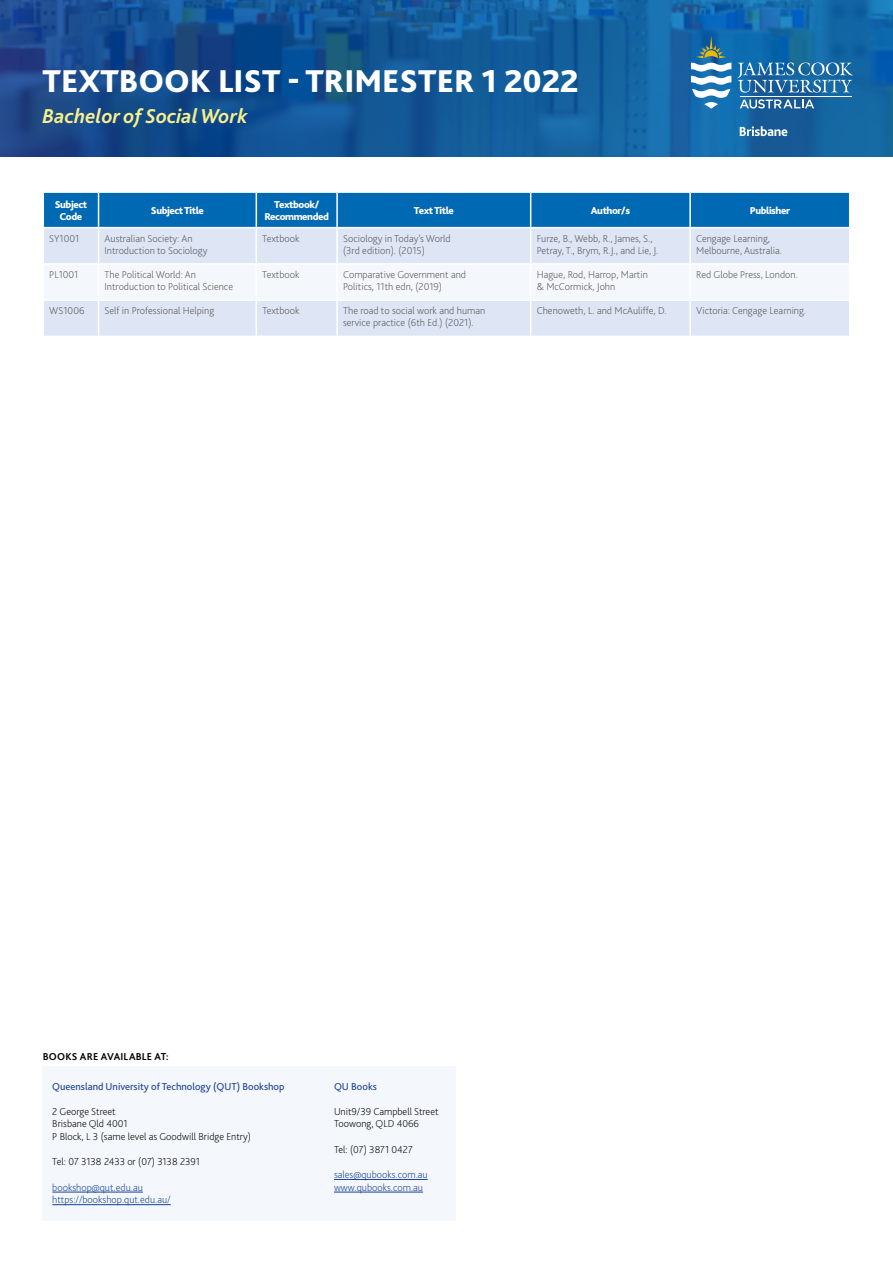
<style>
.page{position:relative;width:893px;height:1263px;background:#fff}
.page>*{position:absolute;margin:0;border:0;box-sizing:border-box;transform-origin:0 0}
.t1{font:800 33px "Bliss 2";color:#fff}
.t2{font:italic 700 21px "Bliss 2";color:#f8ef8d}
.t3{font:200 10.5px/12px "Bliss 2";color:#575756}
.t4{font:200 10.5px/12.6px "Bliss 2";color:#000}
.t5{font:200 10.5px/12.6px "Bliss 2";color:#164194}
.t6{font:800 10.5px/12px "Bliss 2";letter-spacing:-.04em;color:#fff;text-align:center}
.t7{font:10.5px "Bliss 2";color:#164194}
.t8{font:700 10.5px "Bliss 2";letter-spacing:.02em;color:#000}
</style>
<div class="page">
<svg style="left:0;top:0;width:893px;height:156px;background:#135898"></svg>
<svg style="left:740px;top:126px;width:47px;height:10px"></svg>
<svg style="left:691px;top:36px;width:40px;height:73px"></svg>
<svg style="left:737px;top:62px;width:116px;height:31px;background:#4584b5"></svg>
<hr style="left:740px;top:96px;width:111px;height:1px;background:#fff">
<svg style="left:740px;top:99px;width:74px;height:10px"></svg>
<div style="left:44px;top:193px;width:805px;height:34px;background:#0069b4"></div>
<div style="left:44px;top:228px;width:805px;height:108px;background:#dee6f6"></div>
<div style="left:44px;top:265px;width:805px;height:34px;background:#f4f7fc"></div>
<hr style="left:337px;top:263px;width:194px;height:2px;background:#fff">
<hr style="left:43px;top:299px;width:56px;height:2px;background:#fff">
<hr style="left:337px;top:299px;width:194px;height:2px;background:#fff">
<hr style="left:690px;top:299px;width:160px;height:2px;background:#fff">
<hr style="left:98px;top:193px;width:1px;height:34px;background:#fff">
<hr style="left:256px;top:193px;width:1px;height:34px;background:#fff">
<hr style="left:98px;top:228px;width:1px;height:35px;background:#fff">
<hr style="left:256px;top:228px;width:1px;height:35px;background:#fff">
<hr style="left:98px;top:265px;width:1px;height:34px;background:#fff">
<hr style="left:256px;top:265px;width:1px;height:34px;background:#fff">
<hr style="left:98px;top:301px;width:1px;height:35px;background:#fff">
<hr style="left:256px;top:301px;width:1px;height:35px;background:#fff">
<hr style="left:336px;top:193px;width:2px;height:34px;background:#fff">
<hr style="left:530px;top:193px;width:1px;height:34px;background:#fff">
<hr style="left:336px;top:228px;width:2px;height:35px;background:#fff">
<hr style="left:530px;top:228px;width:1px;height:35px;background:#fff">
<hr style="left:336px;top:265px;width:2px;height:34px;background:#fff">
<hr style="left:530px;top:265px;width:1px;height:34px;background:#fff">
<hr style="left:336px;top:301px;width:2px;height:35px;background:#fff">
<hr style="left:530px;top:301px;width:1px;height:35px;background:#fff">
<hr style="left:689px;top:193px;width:2px;height:34px;background:#fff">
<hr style="left:689px;top:228px;width:2px;height:35px;background:#fff">
<hr style="left:689px;top:265px;width:2px;height:34px;background:#fff">
<hr style="left:689px;top:301px;width:2px;height:35px;background:#fff">
<hr style="left:43px;top:263px;width:56px;height:2px;background:#fff">
<hr style="left:99px;top:263px;width:157px;height:2px;background:#fff">
<hr style="left:256px;top:263px;width:81px;height:2px;background:#fff">
<hr style="left:531px;top:263px;width:159px;height:2px;background:#fff">
<hr style="left:690px;top:263px;width:160px;height:2px;background:#fff">
<hr style="left:99px;top:299px;width:157px;height:2px;background:#fff">
<hr style="left:256px;top:299px;width:81px;height:2px;background:#fff">
<hr style="left:531px;top:299px;width:159px;height:2px;background:#fff">
<div style="left:43px;top:1066px;width:413px;height:154px;background:#f4f7fc"></div>
<hr style="left:52px;top:1192px;width:91px;height:1px;background:#164194">
<hr style="left:52px;top:1204px;width:119px;height:1px;background:#164194">
<hr style="left:334px;top:1179px;width:94px;height:1px;background:#164194">
<hr style="left:334px;top:1192px;width:89px;height:1px;background:#164194">
<h1 class="t1" style="left:43px;top:61px;width:538px">TEXTBOOK LIST - TRIMESTER 1 2022</h1>
<h2 class="t2" style="left:43px;top:103px;width:207px">Bachelor of Social Work</h2>
<p class="t6" style="left:55px;top:198px;width:34px">Subject<br>Code</p>
<p class="t6" style="left:151px;top:204px;width:55px">Subject Title</p>
<p class="t6" style="left:264px;top:198px;width:66px">Textbook/<br>Recommended</p>
<p class="t6" style="left:414px;top:204px;width:42px">Text Title</p>
<p class="t6" style="left:591px;top:204px;width:41px">Author/s</p>
<p class="t6" style="left:750px;top:204px;width:42px">Publisher</p>
<p class="t3" style="left:49px;top:232px;width:32px">SY1001</p>
<p class="t3" style="left:105px;top:232px;width:104px">Australian Society: An<br>Introduction to Sociology</p>
<p class="t3" style="left:262px;top:232px;width:39px">Textbook</p>
<p class="t3" style="left:343px;top:232px;width:109px">Sociology in Today’s World (3rd edition). (2015)</p>
<p class="t3" style="left:537px;top:232px;width:123px">Furze, B., Webb, R., James, S.,<br>Petray, T., Brym, R.J., and Lie, J.</p>
<p class="t3" style="left:696px;top:232px;width:87px">Cengage Learning,<br>Melbourne, Australia.</p>
<p class="t3" style="left:49px;top:268px;width:31px">PL1001</p>
<p class="t3" style="left:105px;top:268px;width:130px">The Political World: An<br>Introduction to Political Science</p>
<p class="t3" style="left:262px;top:268px;width:39px">Textbook</p>
<p class="t3" style="left:343px;top:268px;width:124px">Comparative Government and<br>Politics, 11th edn, (2019)</p>
<p class="t3" style="left:537px;top:268px;width:113px">Hague, Rod, Harrop, Martin &amp; McCormick, John</p>
<p class="t3" style="left:696px;top:268px;width:103px">Red Globe Press, London.</p>
<p class="t3" style="left:49px;top:305px;width:37px">WS1006</p>
<p class="t3" style="left:105px;top:305px;width:111px">Self in Professional Helping</p>
<p class="t3" style="left:262px;top:305px;width:39px">Textbook</p>
<p class="t3" style="left:343px;top:305px;width:144px">The road to social work and human service practice (6th Ed.) (2021).</p>
<p class="t3" style="left:537px;top:305px;width:131px">Chenoweth, L. and McAuliffe, D.</p>
<p class="t3" style="left:696px;top:305px;width:111px">Victoria: Cengage Learning.</p>
<p class="t8" style="left:43px;top:1050px;width:127px">BOOKS ARE AVAILABLE AT:</p>
<p class="t7" style="left:52px;top:1080px;width:234px">Queensland University of Technology (QUT) Bookshop</p>
<p class="t4" style="left:52px;top:1105px;width:200px">2 George Street<br>Brisbane Qld 4001<br>P Block, L 3 (same level as Goodwill Bridge Entry)</p>
<p class="t4" style="left:52px;top:1155px;width:149px">Tel: 07 3138 2433 or (07) 3138 2391</p>
<p class="t5" style="left:52px;top:1181px;width:120px">bookshop@qut.edu.au https://bookshop.qut.edu.au/</p>
<p class="t7" style="left:334px;top:1080px;width:44px">QU Books</p>
<p class="t4" style="left:334px;top:1105px;width:106px">Unit9/39 Campbell Street<br>Toowong, QLD 4066</p>
<p class="t4" style="left:334px;top:1143px;width:80px">Tel: (07) 3871 0427</p>
<p class="t5" style="left:334px;top:1168px;width:95px">sales@qubooks.com.au www.qubooks.com.au</p>
</div>
